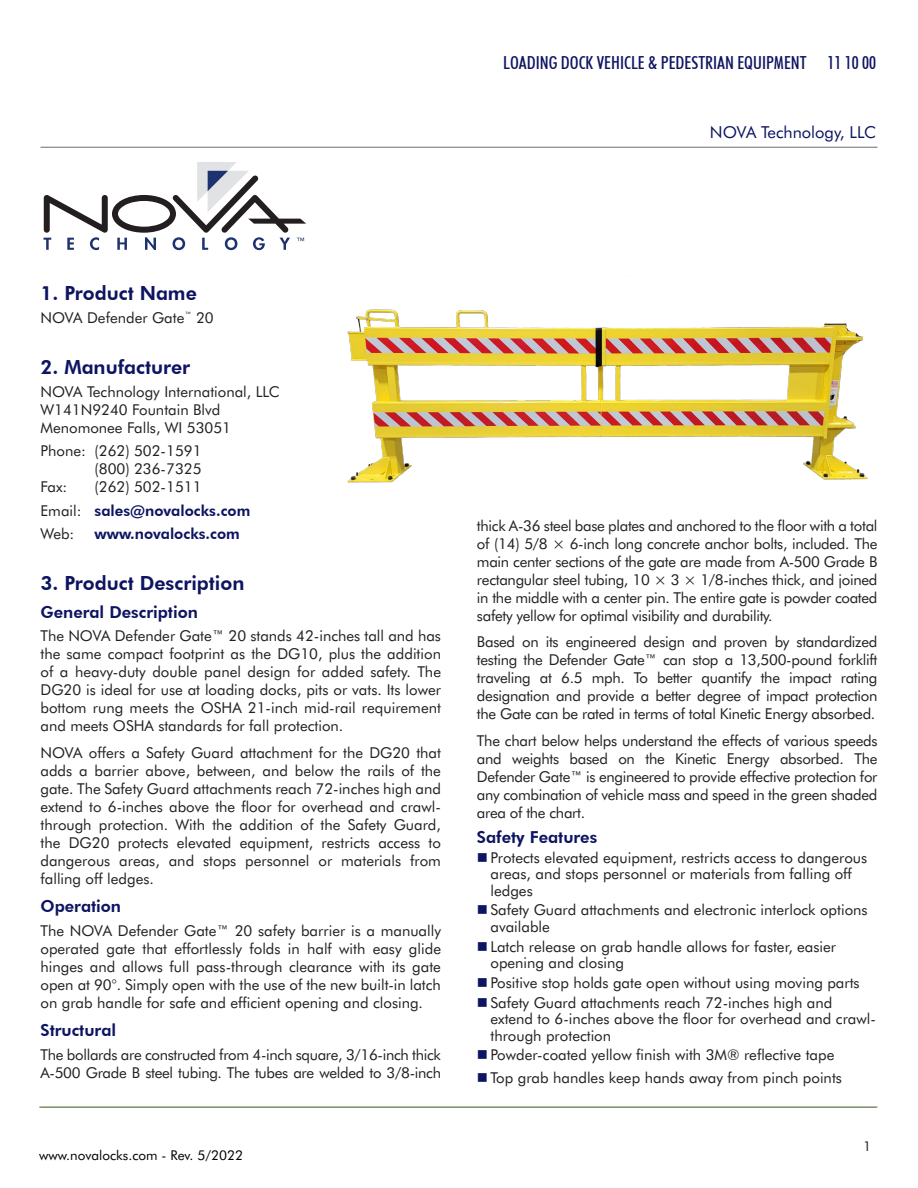
<style>
.page{position:relative;width:918px;height:1188px;background:#fff}
.page>*{position:absolute;margin:0;border:0;box-sizing:border-box;transform-origin:0 0}
._01_Ten-Part_Header{font:800 19.5px "Futura BT";color:#0d1461}
.t1{font:500 condensed 18px "Futura BT";color:#0d1461}
._02_Subhead{font:800 16.5px "Futura BT";color:#0d1461}
.t2{font:16.5px "Futura BT";color:#0d1461}
._05_Body_Copy_01{font:800 16.5px "Futura BT";color:#0d1461}
._05_Body_Copy_01-2{font:15px/18px "Futura BT";color:#231f20;text-align:justify}
._05_Body_Copy_01-3{font:15px/18px "Futura BT";letter-spacing:-.02em;color:#231f20}
._05_Body_Copy_01-4{font:800 15px "Futura BT";color:#0d1461}
.t3{font:13.5px "Futura BT";color:#000}
.t4{font:13.5px "Futura BT";color:#241e1b}
.s1{font-weight:400;color:#231f20}
</style>
<div class="page">
<hr style="left:40px;top:147px;width:838px;height:1px;background:#6c6d70">
<hr style="left:39px;top:1107px;width:838px;height:1px;background:#6c6d70">
<svg style="left:44px;top:162px;width:262px;height:88px"></svg>
<img style="left:347px;top:257px;width:526px;height:226px">
<p class="t1" style="left:503px;top:52px;width:374px">LOADING DOCK VEHICLE &amp; PEDESTRIAN EQUIPMENT 11 10 00</p>
<p class="t2" style="left:710px;top:121px;width:168px">NOVA Technology, LLC</p>
<p class="_01_Ten-Part_Header" style="left:40px;top:281px;width:158px">1. Product Name</p>
<p class="_05_Body_Copy_01-2" style="left:40px;top:308px;width:175px">NOVA Defender Gate<sup>™</sup> 20</p>
<p class="_01_Ten-Part_Header" style="left:40px;top:355px;width:151px">2. Manufacturer</p>
<p class="_05_Body_Copy_01-2" style="left:40px;top:382px;width:241px">NOVA Technology International, LLC</p>
<p class="_05_Body_Copy_01-2" style="left:40px;top:400px;width:182px">W141N9240 Fountain Blvd</p>
<p class="_05_Body_Copy_01-2" style="left:40px;top:418px;width:192px">Menomonee Falls, WI 53051</p>
<p class="_05_Body_Copy_01-2" style="left:40px;top:442px;width:163px">Phone: (262) 502-1591</p>
<p class="_05_Body_Copy_01-2" style="left:94px;top:460px;width:109px">(800) 236-7325</p>
<p class="_05_Body_Copy_01-2" style="left:40px;top:478px;width:28px">Fax:</p>
<p class="_05_Body_Copy_01-2" style="left:94px;top:478px;width:109px">(262) 502-1511</p>
<p class="_05_Body_Copy_01-4" style="left:40px;top:501px;width:211px"><span class="s1">Email:</span> sales@novalocks.com</p>
<p class="_05_Body_Copy_01-2" style="left:40px;top:524px;width:35px">Web:</p>
<p class="_05_Body_Copy_01-4" style="left:94px;top:525px;width:147px">www.novalocks.com</p>
<p class="_01_Ten-Part_Header" style="left:40px;top:571px;width:205px">3. Product Description</p>
<p class="_02_Subhead" style="left:40px;top:602px;width:159px">General Description</p>
<p class="_05_Body_Copy_01-2" style="left:40px;top:627px;width:402px">The NOVA Defender Gate™ 20 stands 42-inches tall and has the same compact footprint as the DG10, plus the addition of a heavy-duty double panel design for added safety. The DG20 is ideal for use at loading docks, pits or vats. Its lower bottom rung meets the OSHA 21-inch mid-rail requirement and meets OSHA standards for fall protection.</p>
<p class="_05_Body_Copy_01-2" style="left:40px;top:743px;width:402px">NOVA offers a Safety Guard attachment for the DG20 that adds a barrier above, between, and below the rails of the gate. The Safety Guard attachments reach 72-inches high and extend to 6-inches above the floor for overhead and crawl&shy;through protection. With the addition of the Safety Guard, the DG20 protects elevated equipment, restricts access to dangerous areas, and stops personnel or materials from falling off ledges.</p>
<p class="_02_Subhead" style="left:40px;top:896px;width:82px">Operation</p>
<p class="_05_Body_Copy_01-2" style="left:40px;top:921px;width:402px">The NOVA Defender Gate™ 20 safety barrier is a manually operated gate that effortlessly folds in half with easy glide hinges and allows full pass-through clearance with its gate open at 90°. Simply open with the use of the new built-in latch on grab handle for safe and efficient opening and closing.</p>
<p class="_02_Subhead" style="left:40px;top:1020px;width:77px">Structural</p>
<p class="_05_Body_Copy_01-3" style="left:40px;top:1045px;width:402px">The bollards are constructed from 4-inch square, 3/16-inch thick<br>A-500 Grade B steel tubing. The tubes are welded to 3/8-inch</p>
<p class="t3" style="left:39px;top:1146px;width:205px">www.novalocks.com - Rev. 5/2022</p>
<p class="_05_Body_Copy_01-2" style="left:477px;top:516px;width:402px">thick A-36 steel base plates and anchored to the floor with a total of (14) 5/8 × 6-inch long concrete anchor bolts, included. The main center sections of the gate are made from A-500 Grade B rectangular steel tubing, 10 × 3 × 1/8-inches thick, and joined in the middle with a center pin. The entire gate is powder coated safety yellow for optimal visibility and durability.</p>
<p class="_05_Body_Copy_01-2" style="left:477px;top:632px;width:402px">Based on its engineered design and proven by standardized testing the Defender Gate™ can stop a 13,500-pound forklift traveling at 6.5 mph. To better quantify the impact rating designation and provide a better degree of impact protection the Gate can be rated in terms of total Kinetic Energy absorbed.</p>
<p class="_05_Body_Copy_01-2" style="left:477px;top:731px;width:402px">The chart below helps understand the effects of various speeds and weights based on the Kinetic Energy absorbed. The Defender Gate™ is engineered to provide effective protection for any combination of vehicle mass and speed in the green shaded area of the chart.</p>
<p class="_05_Body_Copy_01" style="left:477px;top:827px;width:122px">Safety Features</p>
<p class="_05_Body_Copy_01-2" style="left:490px;top:848px;width:378px;line-height:16.5px;text-align:left">Protects elevated equipment, restricts access to dangerous areas, and stops personnel or materials from falling off ledges</p>
<p class="_05_Body_Copy_01-2" style="left:490px;top:901px;width:379px;line-height:16.5px">Safety Guard attachments and electronic interlock options available</p>
<p class="_05_Body_Copy_01-2" style="left:490px;top:937px;width:347px;line-height:16.5px">Latch release on grab handle allows for faster, easier opening and closing</p>
<p class="_05_Body_Copy_01-2" style="left:490px;top:973px;width:371px">Positive stop holds gate open without using moving parts</p>
<p class="_05_Body_Copy_01-2" style="left:490px;top:993px;width:387px;line-height:16.5px;text-align:left">Safety Guard attachments reach 72-inches high and extend to 6-inches above the floor for overhead and crawl&shy;through protection</p>
<p class="_05_Body_Copy_01-2" style="left:490px;top:1045px;width:345px">Powder-coated yellow finish with 3M® reflective tape</p>
<p class="_05_Body_Copy_01-2" style="left:490px;top:1068px;width:353px">Top grab handles keep hands away from pinch points</p>
<p class="t4" style="left:863px;top:1137px;width:9px">1</p>
</div>
